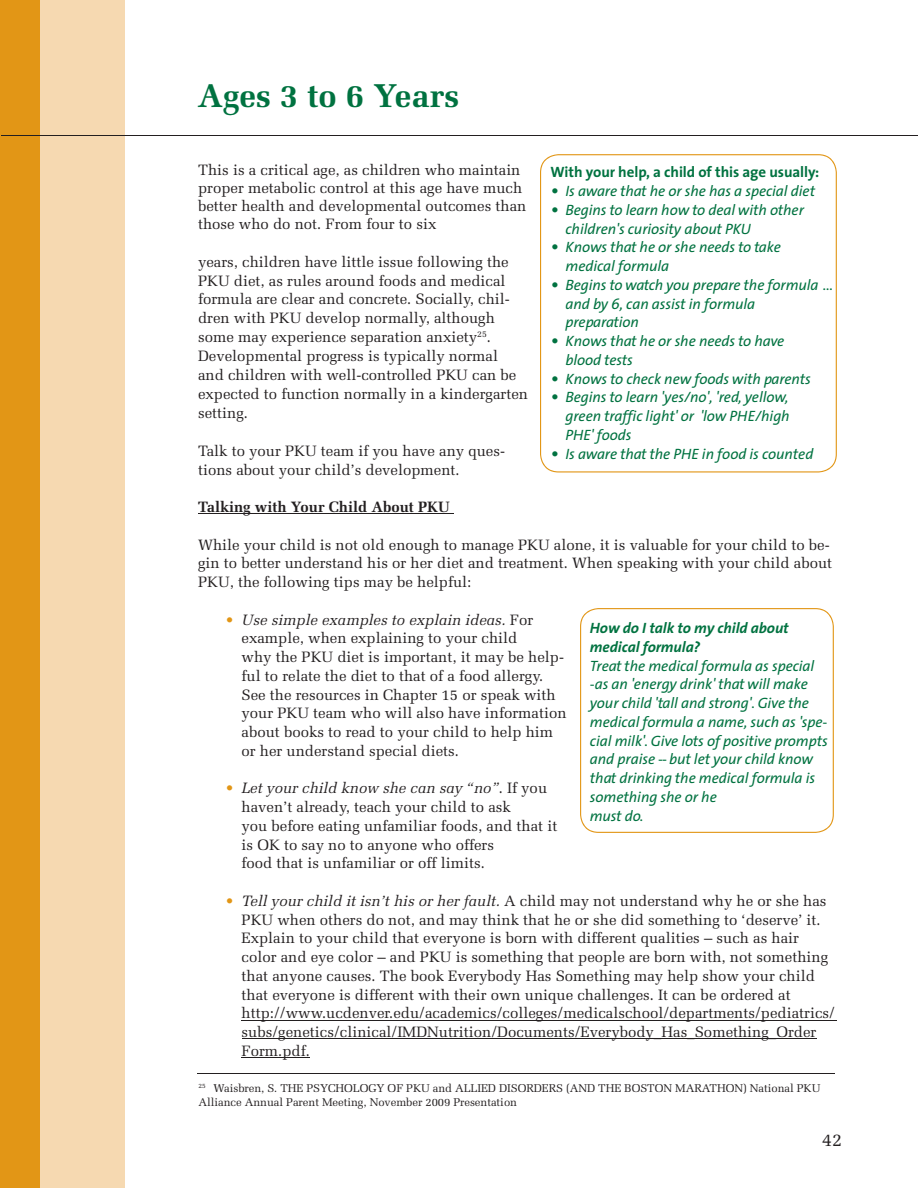
<style>
.page{position:relative;width:918px;height:1188px;background:#fff}
.page>*{position:absolute;margin:0;border:0;box-sizing:border-box;transform-origin:0 0}
.t1{font:700 33px "Melior LT Std";color:#007240}
.t2{font:18px "Melior";color:#231f20}
.t3{font:15px/18.8px "Melior";color:#231f20}
.t4{font:italic 15px/18.8px "The Sans";letter-spacing:-.005em;color:#007240}
.t5{font:italic 700 15px/18.8px "The Sans";letter-spacing:-.005em;color:#007240}
.t6{font:700 15px "The Sans";letter-spacing:-.005em;color:#007240}
.t7{font:700 15px "Melior LT Std";color:#231f20}
.t8{font:11.25px/13.5px "Melior";letter-spacing:-.005em;color:#231f20}
.s1{color:#e29616}
.s2{font-style:italic}
.s3{font-family:"Melior";font-style:normal}
</style>
<div class="page">
<div style="left:0;top:0;width:40px;height:1188px;background:#e29616"></div>
<div style="left:40px;top:0;width:85px;height:1188px;background:#f6d9b1"></div>
<hr style="left:1px;top:135px;width:917px;height:1px;background:#231f20">
<hr style="left:198px;top:514px;width:256px;height:1px;background:#231f20">
<hr style="left:242px;top:1020px;width:595px;height:1px;background:#231f20">
<hr style="left:242px;top:1039px;width:574px;height:1px;background:#231f20">
<hr style="left:242px;top:1057px;width:68px;height:1px;background:#231f20">
<svg style="left:540px;top:154px;width:297px;height:319px"></svg>
<svg style="left:580px;top:608px;width:254px;height:225px"></svg>
<hr style="left:198px;top:1073px;width:637px;height:1px;background:#231f20">
<h1 class="t1" style="left:197px;top:76px;width:263px">Ages 3 to 6 Years</h1>
<p class="t3" style="left:198px;top:161px;width:330px;line-height:17.9px">This is a critical age, as children who maintain proper metabolic control at this age have much better health and developmental outcomes than those who do not. From four to six</p>
<p class="t3" style="left:198px;top:252px;width:332px">years, children have little issue following the PKU diet, as rules around foods and medical formula are clear and concrete. Socially, chil&shy;dren with PKU develop normally, although some may experience separation anxiety<sup>25</sup>.<br>Developmental progress is typically normal<br>and children with well-controlled PKU can be expected to function normally in a kindergarten setting.</p>
<p class="t3" style="left:198px;top:441px;width:309px">Talk to your PKU team if you have any ques&shy;tions about your child’s development.</p>
<p class="t7" style="left:198px;top:498px;width:253px">Talking with Your Child About PKU</p>
<p class="t3" style="left:198px;top:535px;width:636px">While your child is not old enough to manage PKU alone, it is valuable for your child to be&shy;gin to better understand his or her diet and treatment. When speaking with your child about<br>PKU, the following tips may be helpful:</p>
<p class="t3" style="left:242px;top:610px;width:327px;text-indent:-16px"><span class="s1">•</span> <span class="s2">Use simple examples to explain ideas.</span> For example, when explaining to your child<br>why the PKU diet is important, it may be help&shy;ful to relate the diet to that of a food allergy.<br>See the resources in Chapter 15 or speak with your PKU team who will also have information about books to read to your child to help him or her understand special diets.</p>
<p class="t3" style="left:242px;top:779px;width:317px;text-indent:-16px"><span class="s1">•</span> <span class="s2">Let your child know she can say “no”</span>. If you haven’t already, teach your child to ask<br>you before eating unfamiliar foods, and that it is OK to say no to anyone who offers<br>food that is unfamiliar or off limits.</p>
<p class="t3" style="left:242px;top:891px;width:595px;text-indent:-16px"><span class="s1">•</span> <span class="s2">Tell your child it isn’t his or her fault.</span> A child may not understand why he or she has PKU when others do not, and may think that he or she did something to ‘deserve’ it.<br>Explain to your child that everyone is born with different qualities – such as hair color and eye color – and PKU is something that people are born with, not something that anyone causes. The book Everybody Has Something may help show your child that everyone is different with their own unique challenges. It can be ordered at http://www.ucdenver.edu/academics/colleges/medicalschool/departments/pediatrics/ subs/genetics/clinical/IMDNutrition/Documents/Everybody_Has_Something_Order Form.pdf.</p>
<p class="t6" style="left:550px;top:160px;width:270px">With your help, a child of this age usually:</p>
<p class="t4" style="left:550px;top:181px;width:266px"><span class="s3">•</span> Is aware that he or she has a special diet</p>
<p class="t4" style="left:566px;top:200px;width:240px;text-indent:-15px"><span class="s3">•</span> Begins to learn how to deal with other children's curiosity about PKU</p>
<p class="t4" style="left:566px;top:237px;width:217px;text-indent:-15px"><span class="s3">•</span> Knows that he or she needs to take medical formula</p>
<p class="t4" style="left:566px;top:275px;width:269px;text-indent:-15px"><span class="s3">•</span> Begins to watch you prepare the formula ... and by 6, can assist in formula<br>preparation</p>
<p class="t4" style="left:566px;top:331px;width:220px;text-indent:-15px"><span class="s3">•</span> Knows that he or she needs to have blood tests</p>
<p class="t4" style="left:550px;top:369px;width:262px"><span class="s3">•</span> Knows to check new foods with parents</p>
<p class="t4" style="left:566px;top:387px;width:226px;text-align:justify;text-indent:-15px"><span class="s3">•</span> Begins to learn 'yes/no', 'red, yellow, green traffic light' or 'low PHE/high PHE' foods</p>
<p class="t4" style="left:550px;top:444px;width:264px"><span class="s3">•</span> Is aware that the PHE in food is counted</p>
<p class="t5" style="left:590px;top:618px;width:200px">How do I talk to my child about medical formula?</p>
<p class="t4" style="left:590px;top:656px;width:239px">Treat the medical formula as special -as an 'energy drink' that will make your child 'tall and strong'. Give the medical formula a name, such as 'spe&shy;cial milk'. Give lots of positive prompts and praise -- but let your child know that drinking the medical formula is something she or he<br>must do.</p>
<p class="t8" style="left:198px;top:1081px;width:624px"><sup>25</sup> Waisbren, S. THE PSYCHOLOGY OF PKU and ALLIED DISORDERS (AND THE BOSTON MARATHON) National PKU<br>Alliance Annual Parent Meeting, November 2009 Presentation</p>
<p class="t2" style="left:822px;top:1128px;width:22px">42</p>
</div>
